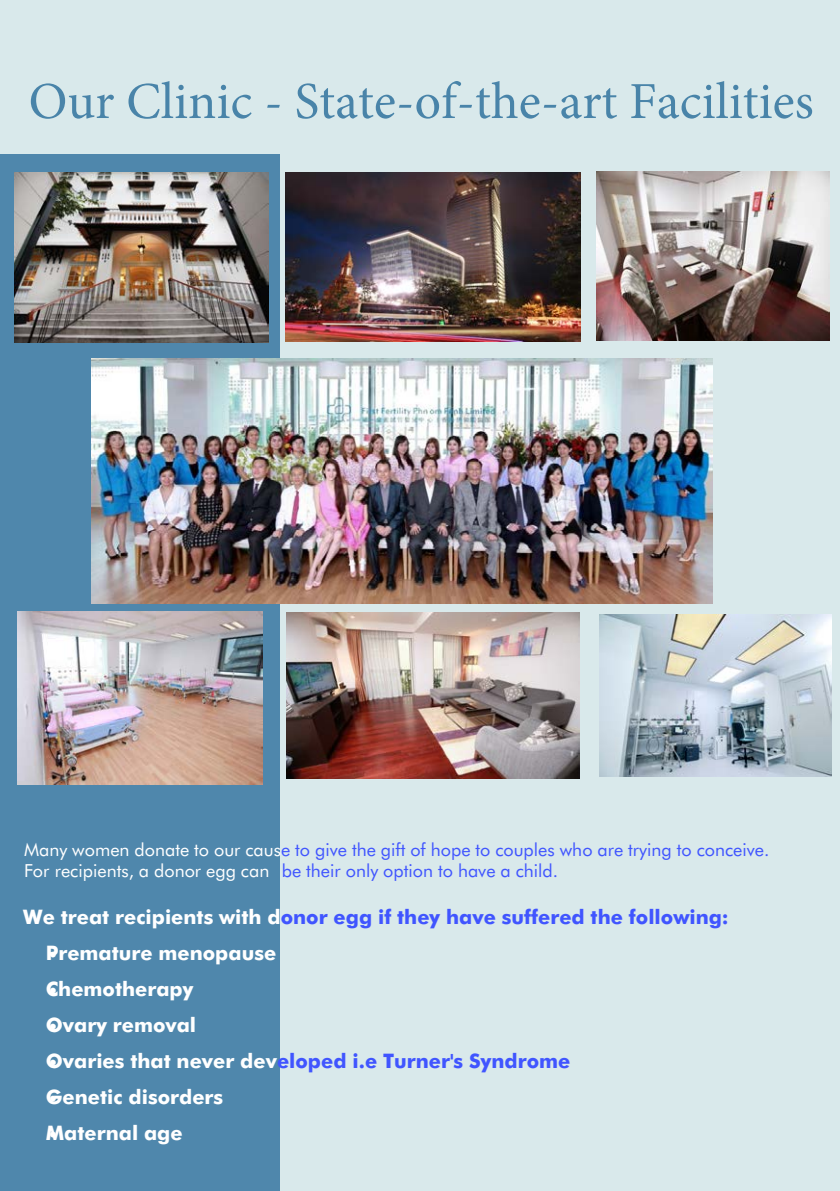
<style>
.page{position:relative;width:840px;height:1191px;background:#fff}
.page>*{position:absolute;margin:0;border:0;box-sizing:border-box;transform-origin:0 0}
.t1{font:52px "Minion Pro";color:#4984a9}
.t2{font:700 20px/34.4px "Futura BT";color:#fff}
.t3{font:700 20px/34.4px "Futura BT";color:#4055ff}
.t4{font:18px/20.6px "Futura BT";color:#4055ff}
.s1{color:#fff}
.s2{color:#4055ff}
</style>
<div class="page">
<div style="left:0;top:0;width:839px;height:1191px;background:#d9e9eb"></div>
<div style="left:0;top:155px;width:279px;height:1036px;background:#4f87ac"></div>
<img style="left:599px;top:614px;width:231px;height:163px">
<img style="left:286px;top:612px;width:293px;height:166px">
<img style="left:18px;top:612px;width:244px;height:172px">
<img style="left:92px;top:358px;width:620px;height:246px">
<img style="left:14px;top:172px;width:255px;height:170px">
<img style="left:285px;top:173px;width:295px;height:168px">
<img style="left:596px;top:171px;width:232px;height:169px">
<h1 class="t1" style="left:29px;top:67px;width:786px">Our Clinic - State-of-the-art Facilities</h1>
<p class="t4" style="left:24px;top:841px;width:746px"><span class="s1">Many women donate to our caus</span>e to give the gift of hope to couples who are trying to conceive.<br><span class="s1">For recipients, a donor egg can</span> be their only option to have a child.</p>
<p class="t2" style="left:46px;top:900px;width:684px;line-height:36px;text-indent:-22px">We treat recipients with d<span class="s2">onor egg if they have suffered the following:<br></span>Premature menopause</p>
<p class="t2" style="left:46px;top:939px;width:149px">•<br>Chemotherapy</p>
<p class="t2" style="left:46px;top:975px;width:152px">•<br>Ovary removal</p>
<p class="t3" style="left:46px;top:1011px;width:526px"><span class="s1">•<br>Ovaries that never dev</span>eloped i.e Turner's Syndrome</p>
<p class="t2" style="left:46px;top:1047px;width:179px">•<br>Genetic disorders</p>
<p class="t2" style="left:46px;top:1083px;width:138px">•<br>Maternal age</p>
<p class="t2" style="left:47px;top:1119px;width:13px">•</p>
</div>
